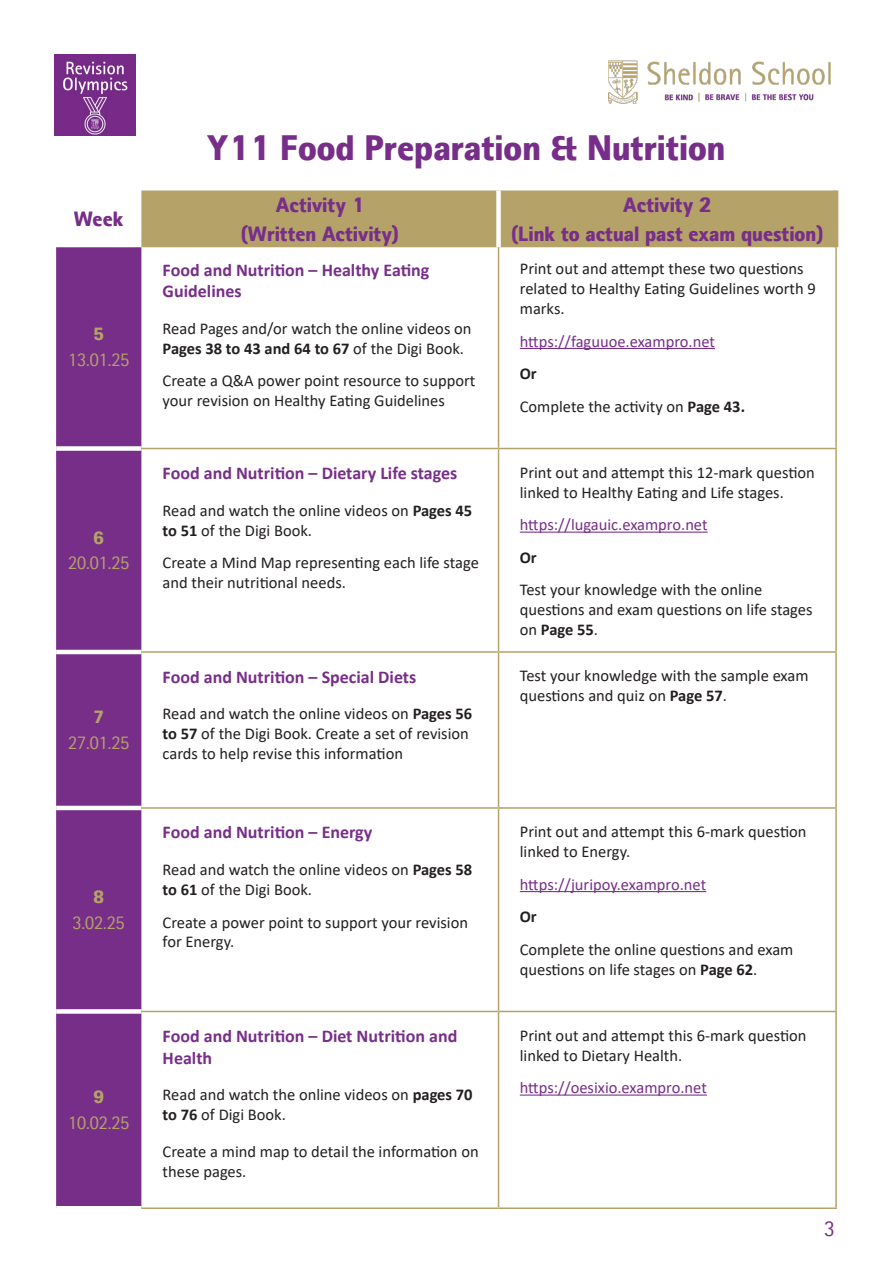
<style>
.page{position:relative;width:893px;height:1263px;background:#fff}
.page>*{position:absolute;margin:0;border:0;box-sizing:border-box;transform-origin:0 0}
.t1{font:900 36px "Rotis II Sans Pro";color:#772e89}
.t2{font:900 21px "Rotis II Sans Pro";color:#772e89}
.t3{font:21px "Rotis II Sans Pro";color:#772e89}
.activity_header{font:700 18px/21.6px "Calibri";color:#772e89}
.t4{font:18px "Rotis II Sans Pro";color:#b5a269}
.t5{font:900 18px "Rotis II Sans Pro";color:#b5a269}
.basic_body{font:16.5px/19.8px "Calibri";color:#231f20}
.basic_body-2{font:16.5px "Calibri";color:#772e89}
.activity_header-2{font:16.5px/19.8px "Calibri";color:#231f20}
.basic_body-3{font:700 16.5px "Calibri";color:#231f20}
.s1{font-weight:700}
</style>
<div class="page">
<img style="left:608px;top:60px;width:223px;height:43px">
<img style="left:54px;top:54px;width:81px;height:81px">
<div style="left:141px;top:190px;width:693px;height:57px;background:#b5a269"></div>
<div style="left:56px;top:247px;width:85px;height:959px;background:#772e89"></div>
<div style="left:496px;top:190px;width:5px;height:57px;background:#fff"></div>
<hr style="left:498px;top:247px;width:1px;height:201px;background:#b5a269">
<hr style="left:835px;top:247px;width:2px;height:201px;background:#b5a269">
<hr style="left:498px;top:449px;width:1px;height:202px;background:#b5a269">
<hr style="left:835px;top:449px;width:2px;height:202px;background:#b5a269">
<hr style="left:498px;top:653px;width:1px;height:154px;background:#b5a269">
<hr style="left:835px;top:653px;width:2px;height:154px;background:#b5a269">
<hr style="left:498px;top:809px;width:1px;height:202px;background:#b5a269">
<hr style="left:835px;top:809px;width:2px;height:202px;background:#b5a269">
<hr style="left:498px;top:1012px;width:1px;height:195px;background:#b5a269">
<hr style="left:835px;top:1012px;width:2px;height:195px;background:#b5a269">
<div style="left:56px;top:446px;width:85px;height:5px;background:#fff"></div>
<hr style="left:56px;top:650px;width:85px;height:4px;background:#fff">
<hr style="left:56px;top:806px;width:85px;height:4px;background:#fff">
<div style="left:56px;top:1009px;width:85px;height:5px;background:#fff"></div>
<hr style="left:141px;top:448px;width:358px;height:1px;background:#b5a269">
<hr style="left:499px;top:448px;width:338px;height:1px;background:#b5a269">
<hr style="left:141px;top:651px;width:358px;height:2px;background:#b5a269">
<hr style="left:499px;top:651px;width:338px;height:2px;background:#b5a269">
<hr style="left:141px;top:807px;width:358px;height:2px;background:#b5a269">
<hr style="left:499px;top:807px;width:338px;height:2px;background:#b5a269">
<hr style="left:141px;top:1011px;width:358px;height:1px;background:#b5a269">
<hr style="left:499px;top:1011px;width:338px;height:1px;background:#b5a269">
<hr style="left:141px;top:1207px;width:358px;height:2px;background:#b5a269">
<hr style="left:499px;top:1207px;width:338px;height:2px;background:#b5a269">
<hr style="left:834px;top:190px;width:4px;height:57px;background:#b5a269">
<hr style="left:520px;top:348px;width:195px;height:1px;background:#772e89">
<hr style="left:520px;top:532px;width:188px;height:1px;background:#772e89">
<hr style="left:520px;top:891px;width:186px;height:1px;background:#772e89">
<hr style="left:520px;top:1094px;width:187px;height:1px;background:#772e89">
<p class="t2" style="left:74px;top:207px;width:51px">Week</p>
<p class="t5" style="left:93px;top:324px;width:12px">5</p>
<p class="t4" style="left:68px;top:350px;width:63px">13.01.25</p>
<p class="t5" style="left:93px;top:527px;width:12px">6</p>
<p class="t4" style="left:68px;top:553px;width:63px">20.01.25</p>
<p class="t5" style="left:93px;top:707px;width:12px">7</p>
<p class="t4" style="left:68px;top:733px;width:63px">27.01.25</p>
<p class="t5" style="left:93px;top:886px;width:12px">8</p>
<p class="t4" style="left:73px;top:913px;width:54px">3.02.25</p>
<p class="t5" style="left:93px;top:1086px;width:12px">9</p>
<p class="t4" style="left:68px;top:1113px;width:63px">10.02.25</p>
<p class="t1" style="left:207px;top:127px;width:520px">Y11 Food Preparation &amp; Nutrition</p>
<p class="t2" style="left:276px;top:192px;width:90px">Activity 1</p>
<p class="t2" style="left:241px;top:222px;width:160px">(Written Activity)</p>
<p class="activity_header" style="left:163px;top:259px;width:268px">Food and Nutrition – Healthy Eating<br>Guidelines</p>
<p class="basic_body" style="left:163px;top:318px;width:310px">Read Pages and/or watch the online videos on<br><span class="s1">Pages 38 to 43 and 64 to 67</span> of the Digi Book.</p>
<p class="basic_body" style="left:163px;top:370px;width:314px">Create a Q&amp;A power point resource to support your revision on Healthy Eating Guidelines</p>
<p class="activity_header" style="left:163px;top:462px;width:296px">Food and Nutrition – Dietary Life stages</p>
<p class="basic_body" style="left:163px;top:500px;width:311px">Read and watch the online videos on <span class="s1">Pages 45 to 51</span> of the Digi Book.</p>
<p class="basic_body" style="left:163px;top:552px;width:318px">Create a Mind Map representing each life stage and their nutritional needs.</p>
<p class="activity_header" style="left:163px;top:665px;width:255px">Food and Nutrition – Special Diets</p>
<p class="basic_body" style="left:163px;top:703px;width:311px">Read and watch the online videos on <span class="s1">Pages 56 to 57</span> of the Digi Book. Create a set of revision cards to help revise this information</p>
<p class="activity_header" style="left:163px;top:821px;width:211px">Food and Nutrition – Energy</p>
<p class="basic_body" style="left:163px;top:859px;width:311px">Read and watch the online videos on <span class="s1">Pages 58 to 61</span> of the Digi Book.</p>
<p class="basic_body" style="left:163px;top:912px;width:307px">Create a power point to support your revision for Energy.</p>
<p class="activity_header" style="left:163px;top:1025px;width:296px">Food and Nutrition – Diet Nutrition and<br>Health</p>
<p class="activity_header-2" style="left:163px;top:1084px;width:311px">Read and watch the online videos on <span class="s1">pages 70 to 76</span> of Digi Book.</p>
<p class="basic_body" style="left:163px;top:1141px;width:318px">Create a mind map to detail the information on these pages.</p>
<p class="t2" style="left:623px;top:192px;width:90px">Activity 2</p>
<p class="t2" style="left:511px;top:222px;width:314px">(Link to actual past exam question)</p>
<p class="basic_body" style="left:520px;top:259px;width:297px">Print out and attempt these two questions related to Healthy Eating Guidelines worth 9 marks.</p>
<p class="basic_body-2" style="left:520px;top:330px;width:197px">https://faguuoe.exampro.net</p>
<p class="basic_body-3" style="left:520px;top:362px;width:19px">Or</p>
<p class="basic_body" style="left:520px;top:396px;width:227px">Complete the activity on <span class="s1">Page 43.</span></p>
<p class="basic_body" style="left:520px;top:462px;width:297px">Print out and attempt this 12-mark question linked to Healthy Eating and Life stages.</p>
<p class="basic_body-2" style="left:520px;top:513px;width:189px">https://lugauic.exampro.net</p>
<p class="basic_body-3" style="left:520px;top:546px;width:19px">Or</p>
<p class="basic_body" style="left:520px;top:580px;width:294px">Test your knowledge with the online questions and exam questions on life stages on <span class="s1">Page 55</span>.</p>
<p class="basic_body" style="left:520px;top:666px;width:290px">Test your knowledge with the sample exam questions and quiz on <span class="s1">Page 57</span>.</p>
<p class="basic_body" style="left:520px;top:821px;width:288px">Print out and attempt this 6-mark question linked to Energy.</p>
<p class="basic_body-2" style="left:520px;top:873px;width:188px">https://juripoy.exampro.net</p>
<p class="basic_body-3" style="left:520px;top:905px;width:19px">Or</p>
<p class="basic_body" style="left:520px;top:939px;width:275px">Complete the online questions and exam questions on life stages on <span class="s1">Page 62</span>.</p>
<p class="basic_body" style="left:520px;top:1025px;width:288px">Print out and attempt this 6-mark question linked to Dietary Health.</p>
<p class="basic_body-2" style="left:520px;top:1076px;width:189px">https://oesixio.exampro.net</p>
<p class="t3" style="left:824px;top:1217px;width:12px">3</p>
</div>
